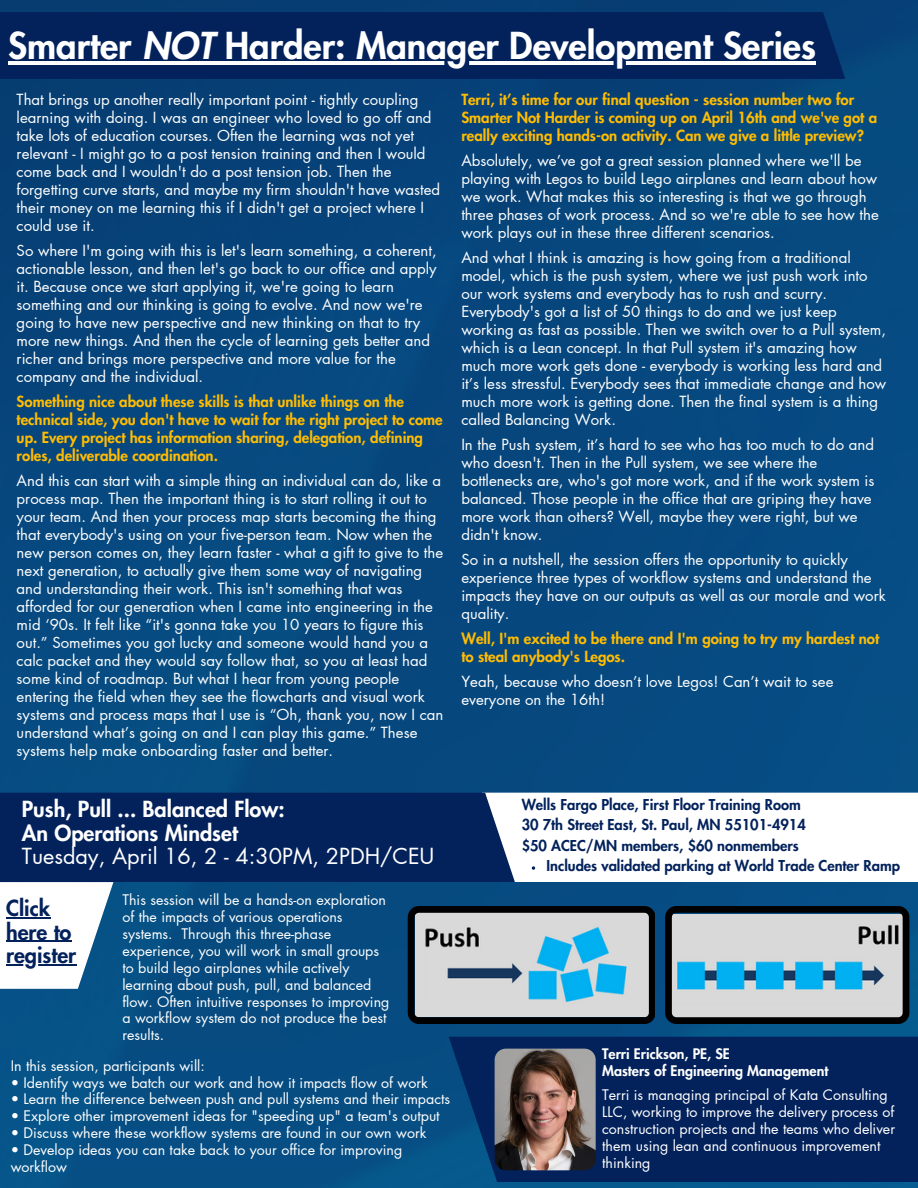
<style>
.page{position:relative;width:918px;height:1188px;background:#06497f}
.page>*{position:absolute;margin:0;border:0;box-sizing:border-box;transform-origin:0 0}
.t1{font:800 36.3px "Futura LT Pro";color:#fff}
.t2{font:800 21.6px/23.7px "Futura LT Pro";color:#fff}
.t3{font:21.6px "Futura LT Pro";color:#fff}
.t4{font:800 21.6px/23.7px "Futura LT Pro";color:#03225c}
.t5{font:15px/18px "Futura LT Pro";color:#fff}
.t6{font:800 15px/18px "Futura LT Pro";color:#ffbc01}
.t7{font:800 14.7px "Futura LT Pro";color:#03225c}
.t8{font:14.25px/16.8px "Futura LT Pro";color:#fff}
.t9{font:800 14.25px/17px "Futura LT Pro";color:#fff}
.s1{font-style:italic}
</style>
<div class="page">
<div style="left:0;top:12px;width:845px;height:67px;background:#03225c"></div>
<hr style="left:8px;top:62px;width:134px;height:3px;background:#fff">
<hr style="left:142px;top:62px;width:72px;height:3px;background:#fff">
<hr style="left:214px;top:62px;width:602px;height:3px;background:#fff">
<div style="left:482px;top:793px;width:436px;height:89px;background:#fff"></div>
<div style="left:0;top:793px;width:515px;height:89px;background:#03225c"></div>
<svg style="left:532px;top:866px;width:3px;height:4px"></svg>
<svg style="left:408px;top:906px;width:247px;height:118px;background:#8fa8b2"></svg>
<svg style="left:665px;top:906px;width:244px;height:118px;background:#8fa8b2"></svg>
<div style="left:449px;top:1037px;width:469px;height:145px;background:#03225c"></div>
<img style="left:495px;top:1049px;width:100px;height:121px">
<svg style="left:0;top:882px;width:113px;height:107px"></svg>
<hr style="left:6px;top:917px;width:44px;height:1px;background:#03225c">
<hr style="left:6px;top:941px;width:66px;height:1px;background:#03225c">
<hr style="left:6px;top:964px;width:70px;height:2px;background:#03225c">
<h1 class="t1" style="left:8px;top:29px;width:809px">Smarter <span class="s1">NOT</span> Harder: Manager Development Series</h1>
<p class="t5" style="left:17px;top:91px;width:425px">That brings up another really important point - tightly coupling learning with doing. I was an engineer who loved to go off and take lots of education courses. Often the learning was not yet relevant - I might go to a post tension training and then I would come back and I wouldn't do a post tension job. Then the forgetting curve starts, and maybe my firm shouldn't have wasted their money on me learning this if I didn't get a project where I could use it.</p>
<p class="t5" style="left:17px;top:242px;width:422px">So where I'm going with this is let's learn something, a coherent, actionable lesson, and then let's go back to our office and apply it. Because once we start applying it, we're going to learn something and our thinking is going to evolve. And now we're going to have new perspective and new thinking on that to try more new things. And then the cycle of learning gets better and richer and brings more perspective and more value for the company and the individual.</p>
<p class="t6" style="left:17px;top:393px;width:428px">Something nice about these skills is that unlike things on the technical side, you don't have to wait for the right project to come up. Every project has information sharing, delegation, defining roles, deliverable coordination.</p>
<p class="t5" style="left:17px;top:472px;width:428px">And this can start with a simple thing an individual can do, like a process map. Then the important thing is to start rolling it out to your team. And then your process map starts becoming the thing that everybody's using on your five-person team. Now when the new person comes on, they learn faster - what a gift to give to the next generation, to actually give them some way of navigating and understanding their work. This isn't something that was afforded for our generation when I came into engineering in the mid ‘90s. It felt like “it's gonna take you 10 years to figure this out.” Sometimes you got lucky and someone would hand you a calc packet and they would say follow that, so you at least had some kind of roadmap. But what I hear from young people entering the field when they see the flowcharts and visual work systems and process maps that I use is “Oh, thank you, now I can understand what’s going on and I can play this game.” These systems help make onboarding faster and better.</p>
<p class="t6" style="left:461px;top:91px;width:417px">Terri, it’s time for our final question - session number two for<br>Smarter Not Harder is coming up on April 16th and we've got a really exciting hands-on activity. Can we give a little preview?</p>
<p class="t5" style="left:461px;top:152px;width:419px">Absolutely, we’ve got a great session planned where we'll be playing with Legos to build Lego airplanes and learn about how we work. What makes this so interesting is that we go through three phases of work process. And so we're able to see how the work plays out in these three different scenarios.</p>
<p class="t5" style="left:461px;top:249px;width:427px">And what I think is amazing is how going from a traditional model, which is the push system, where we just push work into our work systems and everybody has to rush and scurry.<br>Everybody's got a list of 50 things to do and we just keep working as fast as possible. Then we switch over to a Pull system, which is a Lean concept. In that Pull system it's amazing how much more work gets done - everybody is working less hard and it’s less stressful. Everybody sees that immediate change and how much more work is getting done. Then the final system is a thing called Balancing Work.</p>
<p class="t5" style="left:461px;top:436px;width:415px">In the Push system, it’s hard to see who has too much to do and who doesn't. Then in the Pull system, we see where the bottlenecks are, who's got more work, and if the work system is balanced. Those people in the office that are griping they have more work than others? Well, maybe they were right, but we didn't know.</p>
<p class="t5" style="left:461px;top:551px;width:426px">So in a nutshell, the session offers the opportunity to quickly experience three types of workflow systems and understand the impacts they have on our outputs as well as our morale and work quality.</p>
<p class="t6" style="left:461px;top:630px;width:419px">Well, I'm excited to be there and I'm going to try my hardest not to steal anybody's Legos.</p>
<p class="t5" style="left:461px;top:673px;width:374px">Yeah, because who doesn’t love Legos! Can’t wait to see everyone on the 16th!</p>
<h2 class="t2" style="left:22px;top:798px;width:264px">Push, Pull ... Balanced Flow:<br>An Operations Mindset</h2>
<h2 class="t3" style="left:22px;top:847px;width:414px">Tuesday, April 16, 2 - 4:30PM, 2PDH/CEU</h2>
<p class="t8" style="left:122px;top:892px;width:269px">This session will be a hands-on exploration of the impacts of various operations systems. Through this three-phase experience, you will work in small groups to build lego airplanes while actively learning about push, pull, and balanced flow. Often intuitive responses to improving a workflow system do not produce the best results.</p>
<h2 class="t4" style="left:6px;top:897px;width:72px">Click here to register</h2>
<p class="t8" style="left:11px;top:1058px;width:196px">In this session, participants will:</p>
<p class="t8" style="left:11px;top:1075px;width:419px">• Identify ways we batch our work and how it impacts flow of work</p>
<p class="t8" style="left:11px;top:1091px;width:441px">• Learn the difference between push and pull systems and their impacts</p>
<p class="t8" style="left:11px;top:1108px;width:430px">• Explore other improvement ideas for "speeding up" a team's output</p>
<p class="t8" style="left:11px;top:1125px;width:417px">• Discuss where these workflow systems are found in our own work</p>
<p class="t8" style="left:11px;top:1142px;width:393px">• Develop ideas you can take back to your office for improving workflow</p>
<p class="t7" style="left:522px;top:798px;width:281px">Wells Fargo Place, First Floor Training Room</p>
<p class="t7" style="left:522px;top:818px;width:286px">30 7th Street East, St. Paul, MN 55101-4914</p>
<p class="t7" style="left:522px;top:838px;width:279px">$50 ACEC/MN members, $60 nonmembers</p>
<p class="t7" style="left:547px;top:859px;width:355px">Includes validated parking at World Trade Center Ramp</p>
<p class="t9" style="left:602px;top:1046px;width:228px">Terri Erickson, PE, SE<br>Masters of Engineering Management</p>
<p class="t8" style="left:602px;top:1087px;width:295px">Terri is managing principal of Kata Consulting LLC, working to improve the delivery process of construction projects and the teams who deliver them using lean and continuous improvement thinking</p>
</div>
